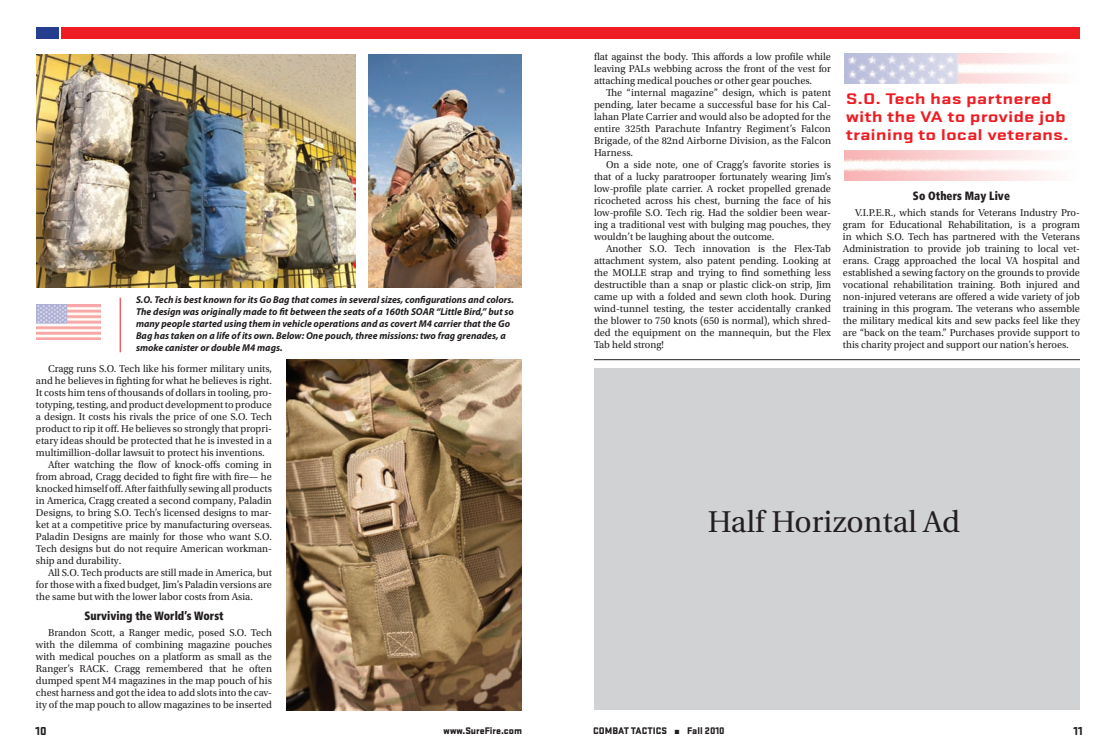
<style>
.page{position:relative;width:1116px;height:756px;background:#fff}
.page>*{position:absolute;margin:0;border:0;box-sizing:border-box;transform-origin:0 0}
.t1{font:30px "Utopia";color:#231f20}
.t2{font:700 16px/18px "Stratum 1";color:#ee1d23;scale:1.3 1}
.t3{font:900 condensed 12px "Frutiger LT Std";letter-spacing:.005em;color:#231f20;scale:.9 1}
.t4{font:900 12px "Stratum 1";color:#231f20}
.t5{font:10.5px/12px "Utopia Std";color:#231f20;text-align:justify}
.t6{font:italic 700 10px/12px "Myriad Pro";color:#231f20}
.t7{font:900 10px "Stratum 1";color:#231f20}
</style>
<div class="page">
<div style="left:62px;top:27px;width:1018px;height:12px;background:#ee1d23"></div>
<div style="left:36px;top:27px;width:23px;height:12px;background:#253f8e"></div>
<img style="left:36px;top:304px;width:64px;height:36px">
<hr style="left:120px;top:298px;width:1px;height:54px;background:#ee1d23">
<img style="left:36px;top:54px;width:320px;height:233px">
<img style="left:368px;top:54px;width:154px;height:234px">
<img style="left:286px;top:359px;width:236px;height:352px">
<div style="left:594px;top:368px;width:486px;height:342px;background:#d1d2d4"></div>
<img style="left:845px;top:53px;width:205px;height:31px">
<img style="left:844px;top:150px;width:206px;height:30px">
<hr style="left:594px;top:359px;width:486px;height:1px;background:#231f20">
<p class="t6" style="left:136px;top:293px;width:380px">S.O. Tech is best known for its Go Bag that comes in several sizes, configurations and colors.<br>The design was originally made to fit between the seats of a 160th SOAR “Little Bird,” but so many people started using them in vehicle operations and as covert M4 carrier that the Go Bag has taken on a life of its own. Below: One pouch, three missions: two frag grenades, a smoke canister or double M4 mags.</p>
<p class="t5" style="left:594px;top:51px;width:239px">flat against the body. This affords a low profile while leaving PALs webbing across the front of the vest for attaching medical pouches or other gear pouches.</p>
<p class="t5" style="left:594px;top:87px;width:239px;text-indent:12px">The “internal magazine” design, which is patent pending, later became a successful base for his Cal&shy;lahan Plate Carrier and would also be adopted for the entire 325th Parachute Infantry Regiment’s Falcon Brigade, of the 82nd Airborne Division, as the Falcon Harness.</p>
<p class="t5" style="left:594px;top:159px;width:239px;text-indent:12px">On a side note, one of Cragg’s favorite stories is that of a lucky paratrooper fortunately wearing Jim’s low-profile plate carrier. A rocket propelled grenade ricocheted across his chest, burning the face of his low-profile S.O. Tech rig. Had the soldier been wear&shy;ing a traditional vest with bulging mag pouches, they wouldn’t be laughing about the outcome.</p>
<p class="t5" style="left:594px;top:243px;width:239px;text-indent:12px">Another S.O. Tech innovation is the Flex-Tab attachment system, also patent pending. Looking at the MOLLE strap and trying to find something less destructible than a snap or plastic click-on strip, Jim came up with a folded and sewn cloth hook. During wind-tunnel testing, the tester accidentally cranked the blower to 750 knots (650 is normal), which shred&shy;ded the equipment on the mannequin, but the Flex Tab held strong!</p>
<h2 class="t2" style="left:846px;top:89px;width:173px">S.O. Tech has partnered with the VA to provide job training to local veterans.</h2>
<p class="t3" style="left:913px;top:188px;width:109px">So Others May Live</p>
<p class="t5" style="left:843px;top:207px;width:239px;text-indent:12px">V.I.P.E.R., which stands for Veterans Industry Pro&shy;gram for Educational Rehabilitation, is a program in which S.O. Tech has partnered with the Veterans Administration to provide job training to local vet&shy;erans. Cragg approached the local VA hospital and established a sewing factory on the grounds to provide vocational rehabilitation training. Both injured and non-injured veterans are offered a wide variety of job training in this program. The veterans who assemble the military medical kits and sew packs feel like they are “back on the team.” Purchases provide support to this charity project and support our nation’s heroes.</p>
<p class="t5" style="left:48px;top:363px;width:225px">Cragg runs S.O. Tech like his former military units,</p>
<p class="t5" style="left:36px;top:375px;width:238px">and he believes in fighting for what he believes is right.</p>
<p class="t5" style="left:36px;top:387px;width:238px">It costs him tens of thousands of dollars in tooling, pro-</p>
<p class="t5" style="left:36px;top:399px;width:238px">totyping, testing, and product development to produce</p>
<p class="t5" style="left:36px;top:411px;width:238px">a design. It costs his rivals the price of one S.O. Tech</p>
<p class="t5" style="left:36px;top:423px;width:237px">product to rip it off. He believes so strongly that propri-</p>
<p class="t5" style="left:36px;top:435px;width:238px">etary ideas should be protected that he is invested in a</p>
<p class="t5" style="left:36px;top:447px;width:230px">multimillion-dollar lawsuit to protect his inventions.</p>
<p class="t5" style="left:48px;top:459px;width:225px">After watching the flow of knock-offs coming in</p>
<p class="t5" style="left:36px;top:471px;width:237px">from abroad, Cragg decided to fight fire with fire— he</p>
<p class="t5" style="left:36px;top:483px;width:238px">knocked himself off. After faithfully sewing all products</p>
<p class="t5" style="left:36px;top:495px;width:237px">in America, Cragg created a second company, Paladin</p>
<p class="t5" style="left:36px;top:507px;width:238px">Designs, to bring S.O. Tech’s licensed designs to mar-</p>
<p class="t5" style="left:36px;top:519px;width:238px">ket at a competitive price by manufacturing overseas.</p>
<p class="t5" style="left:36px;top:531px;width:237px">Paladin Designs are mainly for those who want S.O.</p>
<p class="t5" style="left:36px;top:543px;width:238px">Tech designs but do not require American workman-</p>
<p class="t5" style="left:36px;top:555px;width:87px">ship and durability.</p>
<p class="t5" style="left:48px;top:567px;width:226px">All S.O. Tech products are still made in America, but</p>
<p class="t5" style="left:36px;top:579px;width:238px">for those with a fixed budget, Jim’s Paladin versions are</p>
<p class="t5" style="left:36px;top:591px;width:218px">the same but with the lower labor costs from Asia.</p>
<p class="t3" style="left:84px;top:608px;width:156px">Surviving the World’s Worst</p>
<p class="t5" style="left:36px;top:627px;width:238px;text-indent:12px">Brandon Scott, a Ranger medic, posed S.O. Tech with the dilemma of combining magazine pouches with medical pouches on a platform as small as the Ranger’s RACK. Cragg remembered that he often dumped spent M4 magazines in the map pouch of his chest harness and got the idea to add slots into the cav&shy;ity of the map pouch to allow magazines to be inserted</p>
<p class="t4" style="left:36px;top:722px;width:13px">10</p>
<p class="t7" style="left:444px;top:723px;width:80px">www.SureFire.com</p>
<p class="t7" style="left:593px;top:723px;width:69px">Combat Tactics</p>
<p class="t7" style="left:675px;top:723px;width:51px">■ Fall 2010</p>
<p class="t4" style="left:1074px;top:722px;width:11px">11</p>
<h1 class="t1" style="left:708px;top:506px;width:254px">Half Horizontal Ad</h1>
</div>
